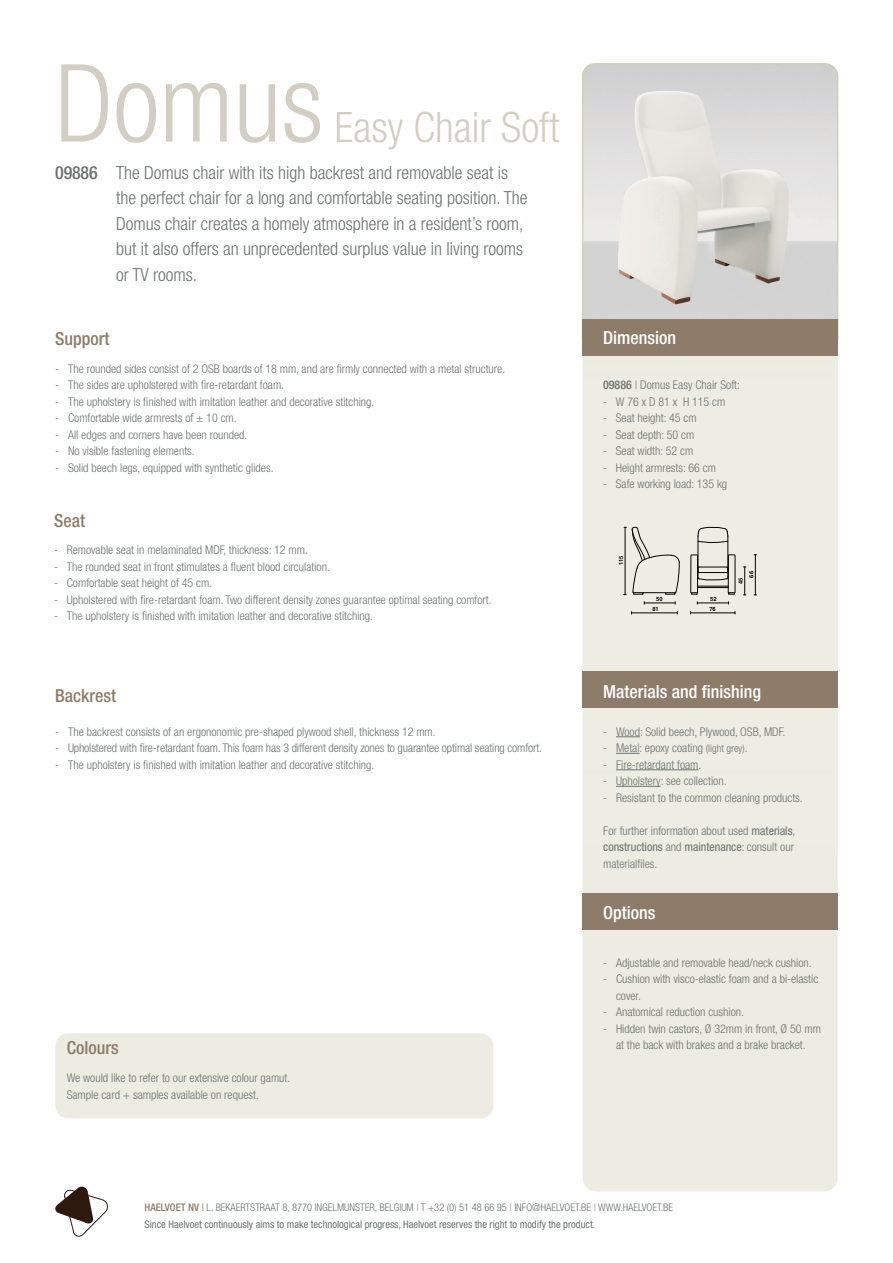
<style>
.page{position:relative;width:893px;height:1263px;background:#fff}
.page>*{position:absolute;margin:0;border:0;box-sizing:border-box;transform-origin:0 0}
.t1{font:300 condensed 108px "Helvetica Neue LT Std";color:#d3cec3}
.t2{font:300 condensed 42px "Helvetica Neue LT Std";color:#d3cec3}
.t3{font:300 condensed 18px/25.5px "Helvetica Neue LT Std";color:#69726f}
.t4{font:500 condensed 18px "Helvetica Neue LT Std";color:#fff}
.t5{font:500 condensed 18px "Helvetica Neue LT Std";color:#8d7c6a}
.t6{font:500 condensed 18px "Helvetica Neue LT Std";letter-spacing:-.01em;color:#69726f}
.t7{font:300 condensed 12px/16.5px "Helvetica Neue LT Std";color:#69726f}
.t8{font:300 condensed 10.5px "Helvetica Neue LT Std";color:#69726f}
.t9{font:condensed 10.5px "Helvetica Neue LT Std";color:#69726f}
.t10{font:700 5.7px/9.9px "Helvetica";color:#040503}
.s1{font-weight:500}
.s2{font-size:10.5px}
.s3{font-weight:400}
.s4{font-weight:500;color:#8d7c6a}
.s5{font-weight:400;color:#8d7c6a}
.s6{color:#8d7c6a}
</style>
<div class="page">
<div style="left:583px;top:214px;width:254px;height:977px;background:#edece2;border-radius:13px"></div>
<div style="left:55px;top:1033px;width:438px;height:85px;background:#edece2;border-radius:13px"></div>
<div style="left:583px;top:893px;width:255px;height:36px;background:#8d7c6a"></div>
<div style="left:583px;top:672px;width:255px;height:36px;background:#8d7c6a"></div>
<svg style="left:55px;top:1187px;width:53px;height:49px"></svg>
<img style="left:583px;top:64px;width:255px;height:256px">
<div style="left:582px;top:63px;width:256px;height:289px;border:2px solid #d1d1b6;border-radius:13px"></div>
<div style="left:583px;top:320px;width:255px;height:36px;background:#8d7c6a"></div>
<hr style="left:644px;top:603px;width:31px;height:1px;background:#040503">
<hr style="left:631px;top:613px;width:46px;height:1px;background:#040503">
<hr style="left:625px;top:527px;width:1px;height:68px;background:#040503">
<hr style="left:697px;top:603px;width:32px;height:1px;background:#040503">
<hr style="left:691px;top:613px;width:44px;height:1px;background:#040503">
<svg style="left:743px;top:567px;width:3px;height:29px"></svg>
<hr style="left:755px;top:555px;width:1px;height:40px;background:#040503">
<svg style="left:632px;top:527px;width:47px;height:68px"></svg>
<svg style="left:691px;top:555px;width:44px;height:40px"></svg>
<hr style="left:698px;top:536px;width:1px;height:42px;background:#040503">
<hr style="left:728px;top:536px;width:1px;height:42px;background:#040503">
<svg style="left:698px;top:527px;width:31px;height:17px"></svg>
<svg style="left:616px;top:736px;width:24px;height:1px"></svg>
<svg style="left:616px;top:753px;width:24px;height:1px"></svg>
<hr style="left:616px;top:769px;width:82px;height:1px;background:#69726f">
<hr style="left:616px;top:786px;width:45px;height:1px;background:#69726f">
<h1 class="t1" style="left:55px;top:41px;width:270px">Domus</h1>
<h2 class="t2" style="left:335px;top:103px;width:226px">Easy Chair Soft</h2>
<p class="t3" style="left:116px;top:159px;width:413px">The Domus chair with its high backrest and removable seat is the perfect chair for a long and comfortable seating position. The Domus chair creates a homely atmosphere in a resident’s room, but it also offers an unprecedented surplus value in living rooms or TV rooms.</p>
<h3 class="t6" style="left:55px;top:162px;width:44px">09886</h3>
<h3 class="t5" style="left:55px;top:327px;width:56px">Support</h3>
<p class="t7" style="left:55px;top:360px;width:451px">- The rounded sides consist of 2 OSB boards of 18 mm, and are firmly connected with a metal structure.</p>
<p class="t7" style="left:55px;top:376px;width:230px">- The sides are upholstered with fire-retardant foam.</p>
<p class="t7" style="left:55px;top:393px;width:321px">- The upholstery is finished with imitation leather and decorative stitching.</p>
<p class="t7" style="left:55px;top:409px;width:183px">- Comfortable wide armrests of ± 10 cm.</p>
<p class="t7" style="left:55px;top:426px;width:194px">- All edges and corners have been rounded.</p>
<p class="t7" style="left:55px;top:442px;width:141px">- No visible fastening elements.</p>
<p class="t7" style="left:55px;top:459px;width:220px">- Solid beech legs, equipped with synthetic glides.</p>
<h3 class="t5" style="left:54px;top:510px;width:33px">Seat</h3>
<p class="t7" style="left:54px;top:541px;width:255px">- Removable seat in melaminated MDF, thickness: 12 mm.</p>
<p class="t7" style="left:54px;top:558px;width:277px">- The rounded seat in front stimulates a fluent blood circulation.</p>
<p class="t7" style="left:54px;top:574px;width:160px">- Comfortable seat height of 45 cm.</p>
<p class="t7" style="left:54px;top:591px;width:439px">- Upholstered with fire-retardant foam. Two different density zones guarantee optimal seating comfort.</p>
<p class="t7" style="left:54px;top:607px;width:321px">- The upholstery is finished with imitation leather and decorative stitching.</p>
<h3 class="t5" style="left:55px;top:685px;width:62px">Backrest</h3>
<p class="t7" style="left:55px;top:723px;width:382px">- The backrest consists of an ergononomic pre-shaped plywood shell, thickness 12 mm.</p>
<p class="t7" style="left:55px;top:739px;width:488px">- Upholstered with fire-retardant foam. This foam has 3 different density zones to guarantee optimal seating comfort.</p>
<p class="t7" style="left:55px;top:756px;width:321px">- The upholstery is finished with imitation leather and decorative stitching.</p>
<h3 class="t5" style="left:67px;top:1037px;width:54px">Colours</h3>
<p class="t7" style="left:67px;top:1069px;width:225px">We would like to refer to our extensive colour gamut.<br>Sample card + samples available on request.</p>
<h3 class="t4" style="left:603px;top:327px;width:74px">Dimension</h3>
<p class="t7" style="left:603px;top:376px;width:138px"><span class="s1">09886</span> | Domus Easy Chair Soft:</p>
<p class="t7" style="left:603px;top:393px;width:124px">- W 76 x D 81 x H 115 cm</p>
<p class="t7" style="left:603px;top:409px;width:95px">- Seat height: 45 cm</p>
<p class="t7" style="left:603px;top:426px;width:93px">- Seat depth: 50 cm</p>
<p class="t7" style="left:603px;top:442px;width:92px">- Seat width: 52 cm</p>
<p class="t7" style="left:603px;top:459px;width:114px">- Height armrests: 66 cm</p>
<p class="t7" style="left:603px;top:475px;width:126px">- Safe working load: 135 kg</p>
<p class="t10" style="left:617px;top:565px;width:11px;rotate:-90deg">115</p>
<p class="t10" style="left:652px;top:594px;width:12px;text-indent:4px">50<br>81</p>
<p class="t10" style="left:709px;top:594px;width:9px">52<br>76</p>
<p class="t10" style="left:736px;top:577px;width:8px;line-height:10.6px;text-indent:-6px;rotate:-90deg">45<br>66</p>
<h3 class="t4" style="left:603px;top:680px;width:159px">Materials and finishing</h3>
<p class="t7" style="left:603px;top:723px;width:184px">- Wood: Solid beech, Plywood, OSB, MDF.</p>
<p class="t7" style="left:603px;top:739px;width:146px">- Metal: epoxy coating <span class="s2">(light grey)</span>.</p>
<p class="t7" style="left:603px;top:756px;width:100px">- Fire-retardant foam.</p>
<p class="t7" style="left:603px;top:772px;width:125px">- Upholstery: see collection.</p>
<p class="t7" style="left:603px;top:789px;width:201px">- Resistant to the common cleaning products.</p>
<p class="t7" style="left:603px;top:822px;width:194px">For further information about used <span class="s3">materials</span>, <span class="s3">constructions</span> and <span class="s3">maintenance</span>: consult our materialfiles.</p>
<h3 class="t4" style="left:603px;top:901px;width:54px">Options</h3>
<p class="t7" style="left:603px;top:954px;width:210px">- Adjustable and removable head/neck cushion.</p>
<p class="t7" style="left:616px;top:970px;width:204px;text-indent:-13px">- Cushion with visco-elastic foam and a bi-elastic cover.</p>
<p class="t7" style="left:603px;top:1003px;width:142px">- Anatomical reduction cushion.</p>
<p class="t7" style="left:603px;top:1020px;width:219px;text-align:center">- Hidden twin castors, Ø 32mm in front, Ø 50 mm at the back with brakes and a brake bracket.</p>
<p class="t8" style="left:145px;top:1201px;width:530px"><span class="s4">HAELVOET NV</span> <span class="s5">|</span> L. BEKAERTSTRAAT 8, 8770 INGELMUNSTER, BELGIUM <span class="s6">|</span> T +32 (0) 51 48 66 95 <span class="s6">|</span> INFO@HAELVOET.BE <span class="s6">|</span> WWW.HAELVOET.BE</p>
<p class="t9" style="left:145px;top:1218px;width:452px">Since Haelvoet continuously aims to make technological progress, Haelvoet reserves the right to modify the product.</p>
</div>
